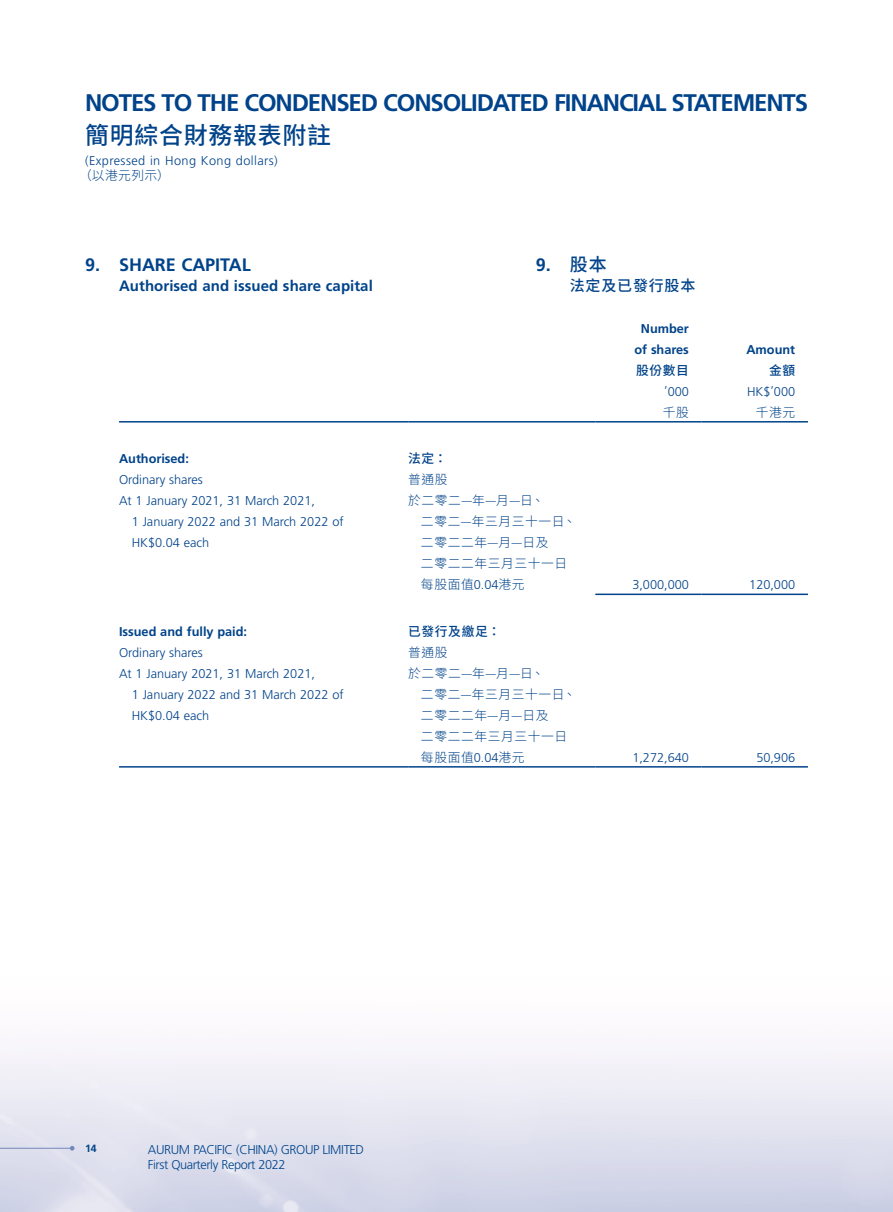
<style>
.page{position:relative;width:893px;height:1212px;background:#fff}
.page>*{position:absolute;margin:0;border:0;box-sizing:border-box;transform-origin:0 0}
.t1{font:700 24px "Frutiger LT Std";letter-spacing:-.045em;color:#00438a}
.t2{font:500 24px "Source Han Sans TC";letter-spacing:.03em;color:#00438a}
.Heading_1{font:700 18px "Frutiger LT Std";color:#00438a}
.C_Heading_1{font:700 18px "Frutiger LT Std";color:#00438a}
.Heading_2{font:700 15px "Frutiger LT Std";letter-spacing:.005em;color:#00438a}
.C_Heading_2{font:500 15px "Source Han Sans TC";letter-spacing:.055em;color:#00438a}
.Body_Text{font:300 12.75px/21px "Frutiger LT Std";color:#00438a}
.Body_Text-2{font:300 12.75px/21px "Source Han Sans TC";letter-spacing:.05em;color:#00438a}
.Body_Text-3{font:300 12.75px/15px "Frutiger LT Std";letter-spacing:-.03em;color:#00438a}
.Body_Text-4{font:700 12.75px "Frutiger LT Std";color:#00438a}
.Body_Text-5{font:300 12.75px "Frutiger LT Std";letter-spacing:.035em;color:#00438a}
.Body_Text-6{font:500 12.75px "Source Han Sans TC";letter-spacing:.05em;color:#00438a}
.t3{font:700 10.5px "Frutiger LT Std";color:#00438a}
.s1{font-family:"Source Han Sans TC";font-weight:500}
.s2{font-family:"Frutiger LT Std"}
</style>
<div class="page">
<svg style="left:70px;top:1146px;width:5px;height:4px"></svg>
<hr style="left:0;top:1148px;width:73px;height:1px;background:#7488b9">
<hr style="left:119px;top:421px;width:289px;height:1px;background:#00438a">
<hr style="left:408px;top:421px;width:187px;height:1px;background:#00438a">
<hr style="left:595px;top:421px;width:107px;height:1px;background:#00438a">
<hr style="left:702px;top:421px;width:106px;height:1px;background:#00438a">
<hr style="left:595px;top:593px;width:107px;height:2px;background:#00438a">
<hr style="left:702px;top:593px;width:106px;height:2px;background:#00438a">
<hr style="left:119px;top:766px;width:289px;height:1px;background:#00438a">
<hr style="left:408px;top:766px;width:187px;height:1px;background:#00438a">
<hr style="left:595px;top:766px;width:107px;height:1px;background:#00438a">
<hr style="left:702px;top:766px;width:106px;height:1px;background:#00438a">
<h1 class="t1" style="left:85px;top:89px;width:725px">NOTES TO THE CONDENSED CONSOLIDATED FINANCIAL STATEMENTS</h1>
<h1 class="t2" style="left:85px;top:121px;width:248px">簡明綜合財務報表附註</h1>
<p class="Body_Text-5" style="left:85px;top:153px;width:194px">(Expressed in Hong Kong dollars)</p>
<p class="Body_Text-2" style="left:79px;top:165px;width:92px">（以港元列示）</p>
<p class="Heading_1" style="left:85px;top:254px;width:167px">9. SHARE CAPITAL</p>
<p class="Heading_2" style="left:119px;top:276px;width:255px">Authorised and issued share capital</p>
<p class="C_Heading_1" style="left:536px;top:254px;width:72px">9. <span class="s1">股本</span></p>
<p class="C_Heading_2" style="left:570px;top:277px;width:127px">法定及已發行股本</p>
<p class="Body_Text-4" style="left:641px;top:321px;width:50px">Number</p>
<p class="Body_Text-4" style="left:634px;top:342px;width:56px">of shares</p>
<p class="Body_Text-4" style="left:746px;top:342px;width:50px">Amount</p>
<p class="Body_Text-6" style="left:636px;top:363px;width:54px">股份數目</p>
<p class="Body_Text-6" style="left:769px;top:363px;width:28px">金額</p>
<p class="Body_Text" style="left:664px;top:381px;width:26px">’000</p>
<p class="Body_Text" style="left:747px;top:381px;width:50px">HK$’000</p>
<p class="Body_Text-2" style="left:663px;top:402px;width:28px">千股</p>
<p class="Body_Text-2" style="left:756px;top:402px;width:41px">千港元</p>
<p class="Body_Text-4" style="left:119px;top:451px;width:71px">Authorised:</p>
<p class="Body_Text-6" style="left:408px;top:451px;width:40px">法定：</p>
<p class="Body_Text" style="left:119px;top:469px;width:85px">Ordinary shares</p>
<p class="Body_Text-2" style="left:408px;top:469px;width:41px">普通股</p>
<p class="Body_Text" style="left:132px;top:490px;width:213px;text-indent:-13px">At 1 January 2021, 31 March 2021,<br>1 January 2022 and 31 March 2022 of<br>HK$0.04 each</p>
<p class="Body_Text-2" style="left:421px;top:490px;width:156px;text-indent:-13px">於二零二—年—月—日、<br>二零二—年三月三十一日、二零二二年—月—日及<br>二零二二年三月三十一日每股面值<span class="s2">0.04</span>港元</p>
<p class="Body_Text-4" style="left:119px;top:624px;width:130px">Issued and fully paid:</p>
<p class="Body_Text-6" style="left:408px;top:624px;width:94px">已發行及繳足：</p>
<p class="Body_Text" style="left:119px;top:642px;width:85px">Ordinary shares</p>
<p class="Body_Text-2" style="left:408px;top:642px;width:41px">普通股</p>
<p class="Body_Text" style="left:132px;top:663px;width:213px;text-indent:-13px">At 1 January 2021, 31 March 2021,<br>1 January 2022 and 31 March 2022 of<br>HK$0.04 each</p>
<p class="Body_Text-2" style="left:421px;top:663px;width:156px;text-indent:-13px">於二零二—年—月—日、<br>二零二—年三月三十一日、二零二二年—月—日及<br>二零二二年三月三十一日每股面值<span class="s2">0.04</span>港元</p>
<p class="Body_Text" style="left:632px;top:574px;width:58px">3,000,000</p>
<p class="Body_Text" style="left:749px;top:574px;width:47px">120,000</p>
<p class="Body_Text" style="left:632px;top:747px;width:58px">1,272,640</p>
<p class="Body_Text" style="left:756px;top:747px;width:40px">50,906</p>
<p class="t3" style="left:85px;top:1142px;width:13px">14</p>
<p class="Body_Text-3" style="left:148px;top:1142px;width:218px">AURUM PACIFIC (CHINA) GROUP LIMITED<br>First Quarterly Report 2022</p>
</div>
